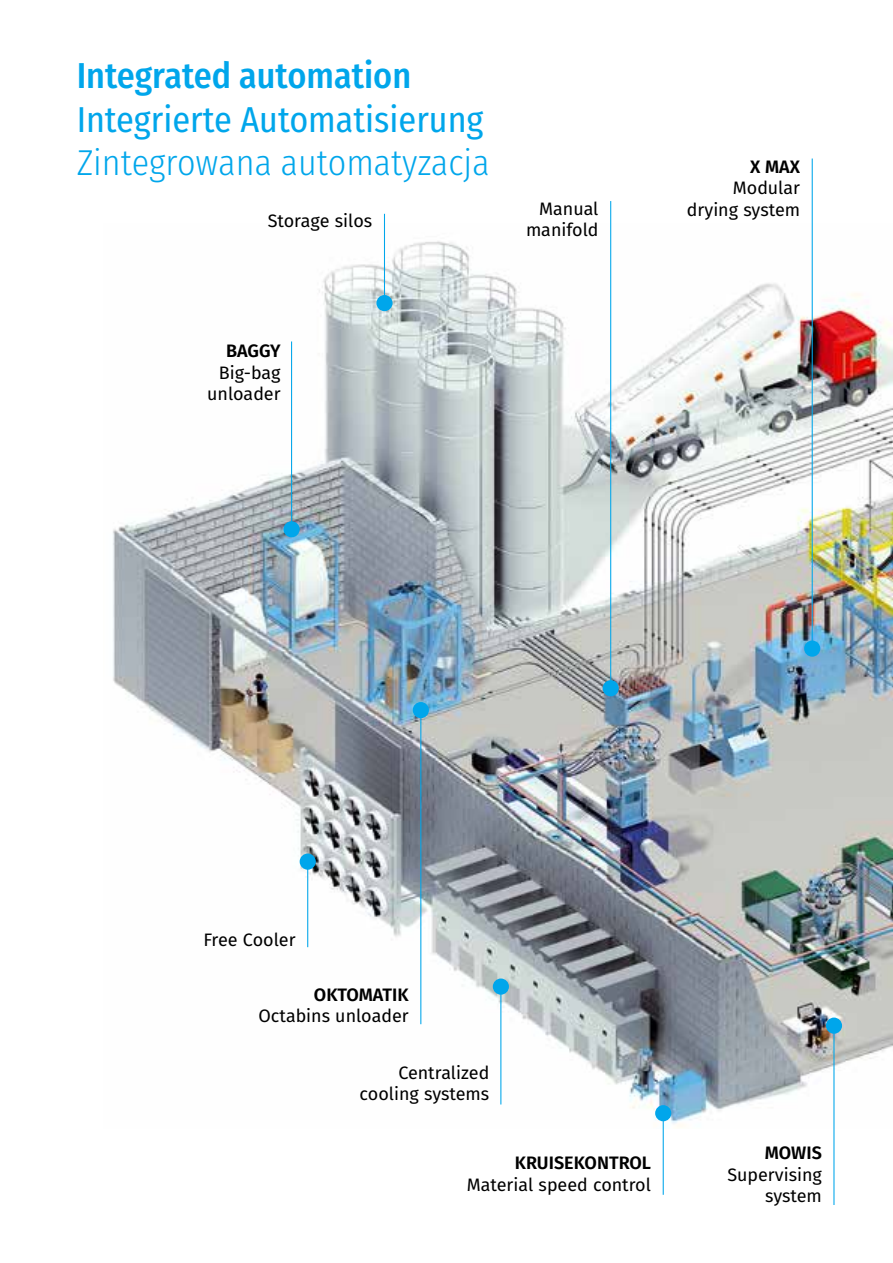
<style>
.page{position:relative;width:893px;height:1263px;background:#fff}
.page>*{position:absolute;margin:0;border:0;box-sizing:border-box;transform-origin:0 0}
.t1{font:36px "Fira Sans Condensed";color:#00a6eb}
.t2{font:300 36px "Fira Sans Condensed";color:#00a6eb}
.t3{font:500 36px "Fira Sans Condensed";color:#00a6eb}
.t4{font:18px/21.6px "Fira Sans";color:#000;text-align:right}
.t5{font:600 18px "Fira Sans";color:#000}
</style>
<div class="page">
<img style="left:113px;top:223px;width:780px;height:906px">
<hr style="left:384px;top:214px;width:1px;height:89px;background:#00a6eb">
<div style="left:376px;top:295px;width:17px;height:16px;background:#00a6eb;border-radius:50%"></div>
<hr style="left:833px;top:1026px;width:1px;height:179px;background:#00a6eb">
<div style="left:826px;top:1017px;width:16px;height:17px;background:#00a6eb;border-radius:50%"></div>
<hr style="left:663px;top:1113px;width:1px;height:82px;background:#00a6eb">
<div style="left:655px;top:1105px;width:16px;height:16px;background:#00a6eb;border-radius:50%"></div>
<hr style="left:500px;top:986px;width:1px;height:118px;background:#00a6eb">
<div style="left:493px;top:978px;width:16px;height:17px;background:#00a6eb;border-radius:50%"></div>
<hr style="left:307px;top:862px;width:1px;height:85px;background:#00a6eb">
<div style="left:300px;top:853px;width:16px;height:17px;background:#00a6eb;border-radius:50%"></div>
<hr style="left:420px;top:710px;width:1px;height:314px;background:#00a6eb">
<div style="left:413px;top:702px;width:16px;height:16px;background:#00a6eb;border-radius:50%"></div>
<hr style="left:610px;top:201px;width:1px;height:487px;background:#00a6eb">
<div style="left:603px;top:680px;width:16px;height:16px;background:#00a6eb;border-radius:50%"></div>
<hr style="left:812px;top:159px;width:1px;height:490px;background:#00a6eb">
<div style="left:804px;top:640px;width:16px;height:17px;background:#00a6eb;border-radius:50%"></div>
<hr style="left:291px;top:341px;width:1px;height:188px;background:#00a6eb">
<div style="left:283px;top:521px;width:17px;height:16px;background:#00a6eb;border-radius:50%"></div>
<h1 class="t3" style="left:77px;top:47px;width:336px">Integrated automation</h1>
<h1 class="t1" style="left:77px;top:92px;width:408px">Integrierte Automatisierung</h1>
<h1 class="t2" style="left:77px;top:137px;width:415px">Zintegrowana automatyzacja</h1>
<p class="t4" style="left:268px;top:210px;width:106px">Storage silos</p>
<p class="t4" style="left:526px;top:197px;width:74px">Manual manifold</p>
<p class="t5" style="left:226px;top:336px;width:56px">BAGGY</p>
<p class="t4" style="left:207px;top:361px;width:75px">Big-bag unloader</p>
<p class="t5" style="left:750px;top:152px;width:52px">X MAX</p>
<p class="t4" style="left:687px;top:177px;width:115px">Modular drying system</p>
<p class="t4" style="left:203px;top:928px;width:94px">Free Cooler</p>
<p class="t5" style="left:314px;top:980px;width:96px">OKTOMATIK</p>
<p class="t4" style="left:258px;top:1005px;width:152px">Octabins unloader</p>
<p class="t4" style="left:359px;top:1061px;width:131px">Centralized cooling systems</p>
<p class="t5" style="left:515px;top:1148px;width:138px">KRUISEKONTROL</p>
<p class="t4" style="left:467px;top:1173px;width:186px">Material speed control</p>
<p class="t5" style="left:765px;top:1138px;width:58px">MOWIS</p>
<p class="t4" style="left:727px;top:1163px;width:96px">Supervising system</p>
</div>
